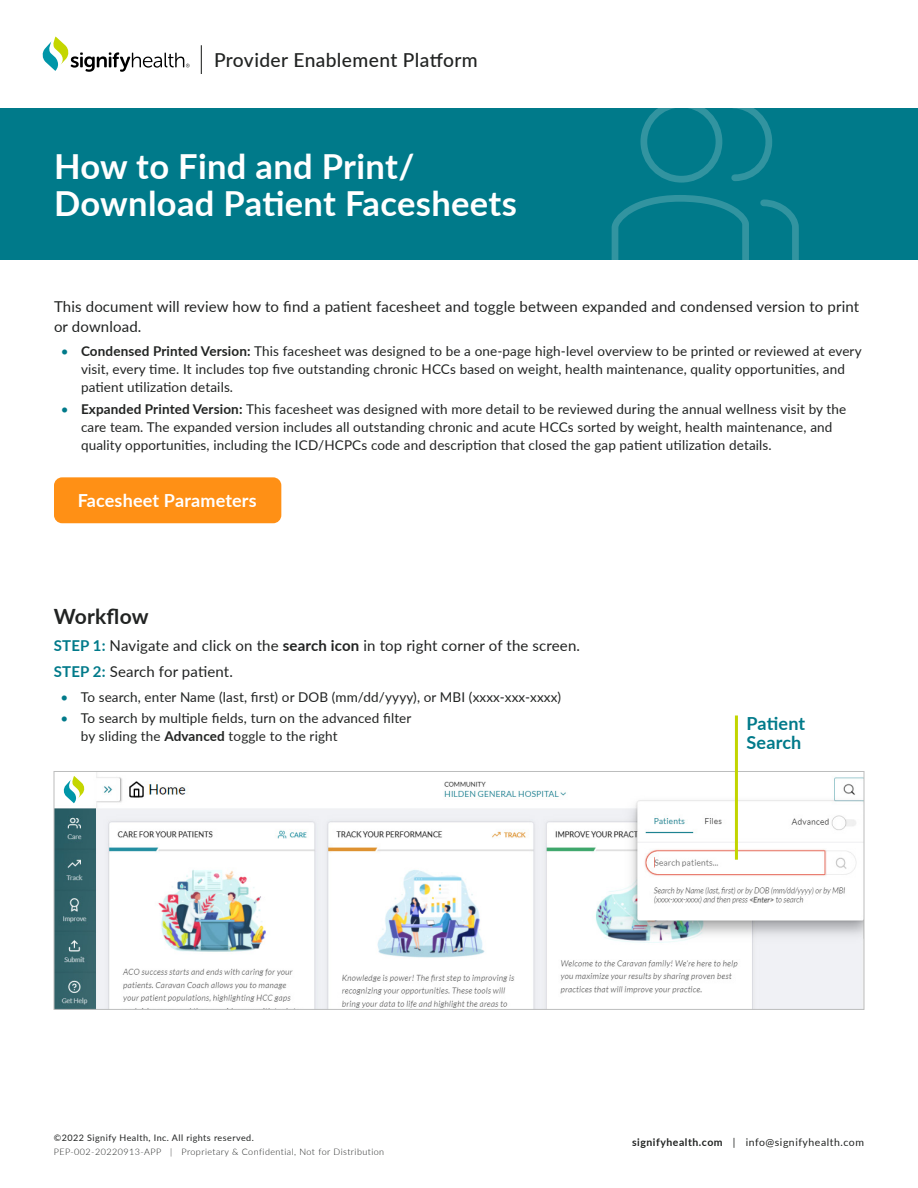
<style>
.page{position:relative;width:918px;height:1188px;background:#fff}
.page>*{position:absolute;margin:0;border:0;box-sizing:border-box;transform-origin:0 0}
.H1_-_White__Bold{font:700 34.5px/37.5px "Lato";letter-spacing:.01em;color:#fff}
.H2_-_ADA_Black__Bold{font:700 21px "Lato";letter-spacing:.01em;color:#212322}
.t1{font:500 19.2px "Lato";letter-spacing:.02em;color:#212322}
.T2_-_ADA_Moss__Bold{font:700 18px "Lato";letter-spacing:.01em;color:#fff}
.S1_-_ADA_Moss__Bold{font:700 18px/19.5px "Lato";letter-spacing:.01em;color:#007a8a}
.Body_-_Regular__10_1{font:15px/19.5px "Lato";letter-spacing:.01em;color:#212322}
.STEPS{font:15px "Lato";letter-spacing:.01em;color:#212322}
.t2{font:13.5px/18px "Lato";letter-spacing:.01em;color:#212322}
.t3{font:10.5px "Lato";letter-spacing:.05em;color:#212322}
.t4{font:300 9px "Lato";letter-spacing:.05em;color:#212322}
.t5{font:9px "Lato";letter-spacing:.05em;color:#212322}
.s1{color:#007a8a}
.s2{font-weight:700}
.s3{font-weight:700;color:#007a8a}
</style>
<div class="page">
<svg style="left:201px;top:45px;width:1px;height:29px"></svg>
<svg style="left:42px;top:37px;width:148px;height:35px"></svg>
<div style="left:0;top:108px;width:918px;height:152px;background:#007a8a"></div>
<svg style="left:611px;top:108px;width:188px;height:152px"></svg>
<img style="left:56px;top:773px;width:806px;height:235px">
<div style="left:54px;top:771px;width:810px;height:239px;border:1px solid #bcbdbd"></div>
<hr style="left:735px;top:715px;width:3px;height:145px;background:#c2d500">
<div style="left:54px;top:477px;width:227px;height:46px;background:#ff9015;border-radius:8px"></div>
<div style="left:56px;top:774px;width:37px;height:31px;background:#fff"></div>
<svg style="left:63px;top:776px;width:22px;height:27px"></svg>
<h3 class="t1" style="left:214px;top:47px;width:265px">Provider Enablement Platform</h3>
<p class="H1_-_White__Bold" style="left:54px;top:146px;width:464px">How to Find and Print/<br>Download Patient Facesheets</p>
<p class="Body_-_Regular__10_1" style="left:54px;top:296px;width:807px">This document will review how to find a patient facesheet and toggle between expanded and condensed version to print or download.</p>
<p class="t2" style="left:81px;top:342px;width:782px;text-indent:-20px"><span class="s1">•</span> <span class="s2">Condensed Printed Version:</span> This facesheet was designed to be a one-page high-level overview to be printed or reviewed at every visit, every time. It includes top five outstanding chronic HCCs based on weight, health maintenance, quality opportunities, and patient utilization details.</p>
<p class="t2" style="left:81px;top:399px;width:767px;text-indent:-20px"><span class="s1">•</span> <span class="s2">Expanded Printed Version:</span> This facesheet was designed with more detail to be reviewed during the annual wellness visit by the care team. The expanded version includes all outstanding chronic and acute HCCs sorted by weight, health maintenance, and quality opportunities, including the ICD/HCPCs code and description that closed the gap patient utilization details.</p>
<p class="T2_-_ADA_Moss__Bold" style="left:78px;top:487px;width:181px">Facesheet Parameters</p>
<p class="H2_-_ADA_Black__Bold" style="left:54px;top:601px;width:96px">Workflow</p>
<p class="STEPS" style="left:54px;top:635px;width:528px"><span class="s3">STEP 1:</span> Navigate and click on the <span class="s2">search icon</span> in top right corner of the screen.</p>
<p class="STEPS" style="left:54px;top:661px;width:181px"><span class="s3">STEP 2:</span> Search for patient.</p>
<p class="t2" style="left:61px;top:687px;width:502px"><span class="s1">•</span> To search, enter Name (last, first) or DOB (mm/dd/yyyy), or MBI (xxxx-xxx-xxxx)</p>
<p class="t2" style="left:81px;top:709px;width:332px;text-indent:-20px"><span class="s1">•</span> To search by multiple fields, turn on the advanced filter by sliding the <span class="s2">Advanced</span> toggle to the right</p>
<p class="S1_-_ADA_Moss__Bold" style="left:747px;top:713px;width:60px">Patient<br>Search</p>
<p class="t5" style="left:54px;top:1131px;width:201px">©2022 Signify Health, Inc. All rights reserved.</p>
<p class="t4" style="left:54px;top:1145px;width:332px">PEP-002-20220913-APP | Proprietary &amp; Confidential, Not for Distribution</p>
<p class="t3" style="left:632px;top:1135px;width:233px"><span class="s2">signifyhealth.com</span> | info@signifyhealth.com</p>
</div>
